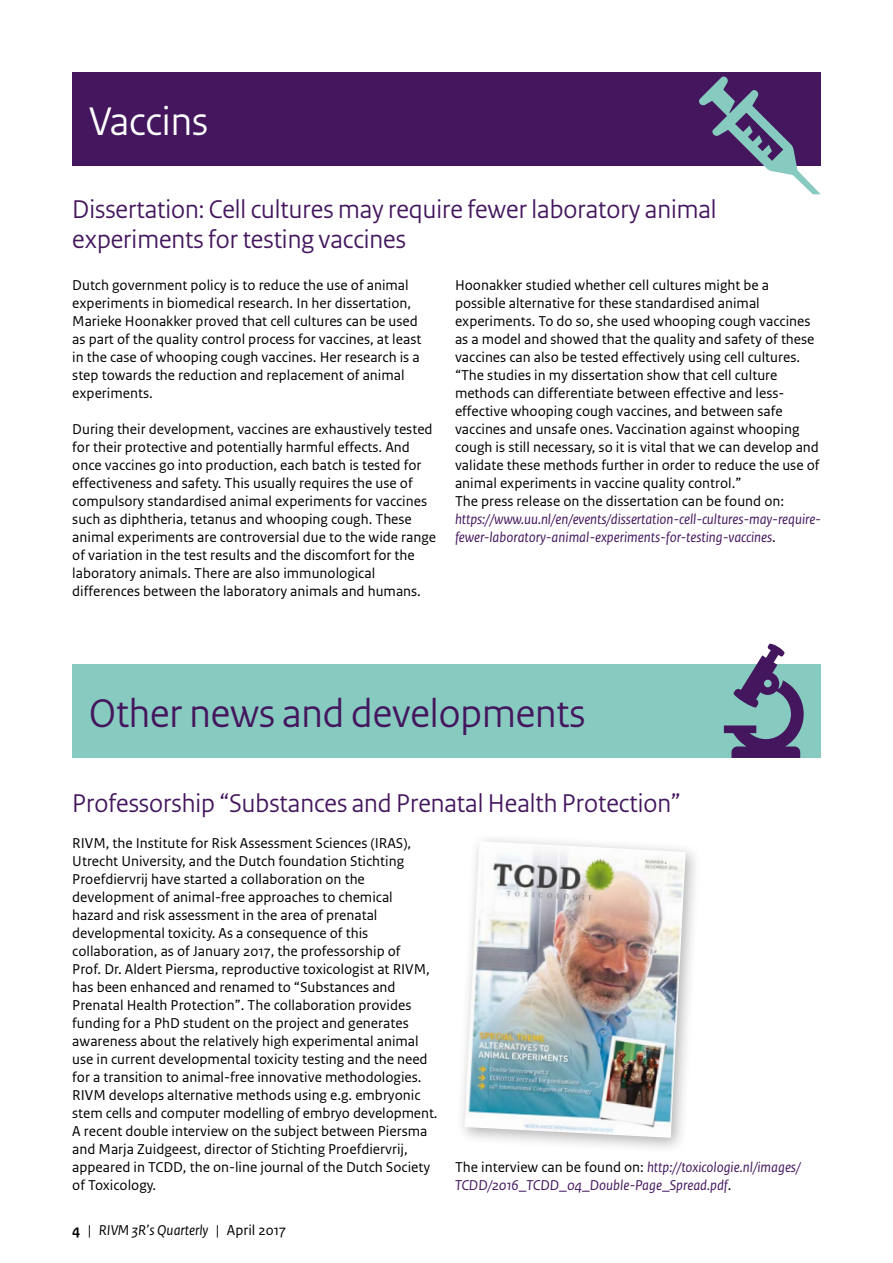
<style>
.page{position:relative;width:893px;height:1263px;background:#fff}
.page>*{position:absolute;margin:0;border:0;box-sizing:border-box;transform-origin:0 0}
.H1_kop{font:42px "Rijksoverheid Sans Heading";color:#44165d}
.H1_kop-2{font:42px "Rijksoverheid Sans Heading";color:#fff}
.H2_05_RIVM_Paragraaf{font:27px/30px "Rijksoverheid Sans Heading";color:#44165d}
._10_RIVM_Broodtekst{font:15px/18px "Rijksoverheid Sans Text";color:#000}
._10_RIVM_Broodtekst-2{font:italic 15px/18px "Rijksoverheid Sans Text";color:#44165d}
.t1{font:italic 15px "Rijksoverheid Sans Text";color:#000}
.s1{font-style:italic;color:#44165d}
.s2{font-style:normal;color:#000}
.s3{font-weight:700;font-style:normal}
.s4{font-style:normal}
</style>
<div class="page">
<div style="left:72px;top:72px;width:749px;height:94px;background:#44165d"></div>
<svg style="left:699px;top:76px;width:121px;height:118px"></svg>
<div style="left:72px;top:664px;width:749px;height:94px;background:#86cac0"></div>
<svg style="left:724px;top:643px;width:80px;height:115px"></svg>
<div style="left:456px;top:832px;width:246px;height:322px;background:#000;opacity:.3"></div>
<img style="left:464px;top:841px;width:222px;height:297px">
<h1 class="H1_kop-2" style="left:89px;top:97px;width:120px">Vaccins</h1>
<h2 class="H2_05_RIVM_Paragraaf" style="left:72px;top:194px;width:646px">Dissertation: Cell cultures may require fewer laboratory animal experiments for testing vaccines</h2>
<p class="_10_RIVM_Broodtekst" style="left:72px;top:276px;width:351px">Dutch government policy is to reduce the use of animal experiments in biomedical research. In her dissertation, Marieke Hoonakker proved that cell cultures can be used as part of the quality control process for vaccines, at least in the case of whooping cough vaccines. Her research is a step towards the reduction and replacement of animal experiments.</p>
<p class="_10_RIVM_Broodtekst" style="left:72px;top:420px;width:365px">During their development, vaccines are exhaustively tested for their protective and potentially harmful effects. And once vaccines go into production, each batch is tested for effectiveness and safety. This usually requires the use of compulsory standardised animal experiments for vaccines such as diphtheria, tetanus and whooping cough. These animal experiments are controversial due to the wide range of variation in the test results and the discomfort for the laboratory animals. There are also immunological differences between the laboratory animals and humans.</p>
<p class="_10_RIVM_Broodtekst" style="left:455px;top:276px;width:368px">Hoonakker studied whether cell cultures might be a possible alternative for these standardised animal experiments. To do so, she used whooping cough vaccines as a model and showed that the quality and safety of these vaccines can also be tested effectively using cell cultures. “The studies in my dissertation show that cell culture methods can differentiate between effective and less&shy;effective whooping cough vaccines, and between safe vaccines and unsafe ones. Vaccination against whooping cough is still necessary, so it is vital that we can develop and validate these methods further in order to reduce the use of animal experiments in vaccine quality control.”<br>The press release on the dissertation can be found on: <span class="s1">https://www.uu.nl/en/events/dissertation-cell-cultures-may-require&shy;fewer-laboratory-animal-experiments-for-testing-vaccines</span>.</p>
<h1 class="H1_kop" style="left:89px;top:689px;width:498px">Other news and developments</h1>
<h2 class="H2_05_RIVM_Paragraaf" style="left:72px;top:788px;width:610px">Professorship “Substances and Prenatal Health Protection”</h2>
<p class="_10_RIVM_Broodtekst" style="left:72px;top:834px;width:367px">RIVM, the Institute for Risk Assessment Sciences (IRAS), Utrecht University, and the Dutch foundation Stichting Proefdiervrij have started a collaboration on the development of animal-free approaches to chemical hazard and risk assessment in the area of prenatal developmental toxicity. As a consequence of this collaboration, as of January 2017, the professorship of<br>Prof. Dr. Aldert Piersma, reproductive toxicologist at RIVM, has been enhanced and renamed to “Substances and Prenatal Health Protection”. The collaboration provides funding for a PhD student on the project and generates awareness about the relatively high experimental animal use in current developmental toxicity testing and the need for a transition to animal-free innovative methodologies.<br>RIVM develops alternative methods using e.g. embryonic stem cells and computer modelling of embryo development.<br>A recent double interview on the subject between Piersma and Marja Zuidgeest, director of Stichting Proefdiervrij, appeared in TCDD, the on-line journal of the Dutch Society of Toxicology.</p>
<p class="_10_RIVM_Broodtekst-2" style="left:455px;top:1158px;width:347px"><span class="s2">The interview can be found on:</span> http://toxicologie.nl/images/<br>TCDD/2016_TCDD_04_Double-Page_Spread.pdf<span class="s2">.</span></p>
<p class="t1" style="left:72px;top:1221px;width:215px"><span class="s3">4</span> <span class="s4">|</span> RIVM 3R’s Quarterly <span class="s4">| April 2017</span></p>
</div>
